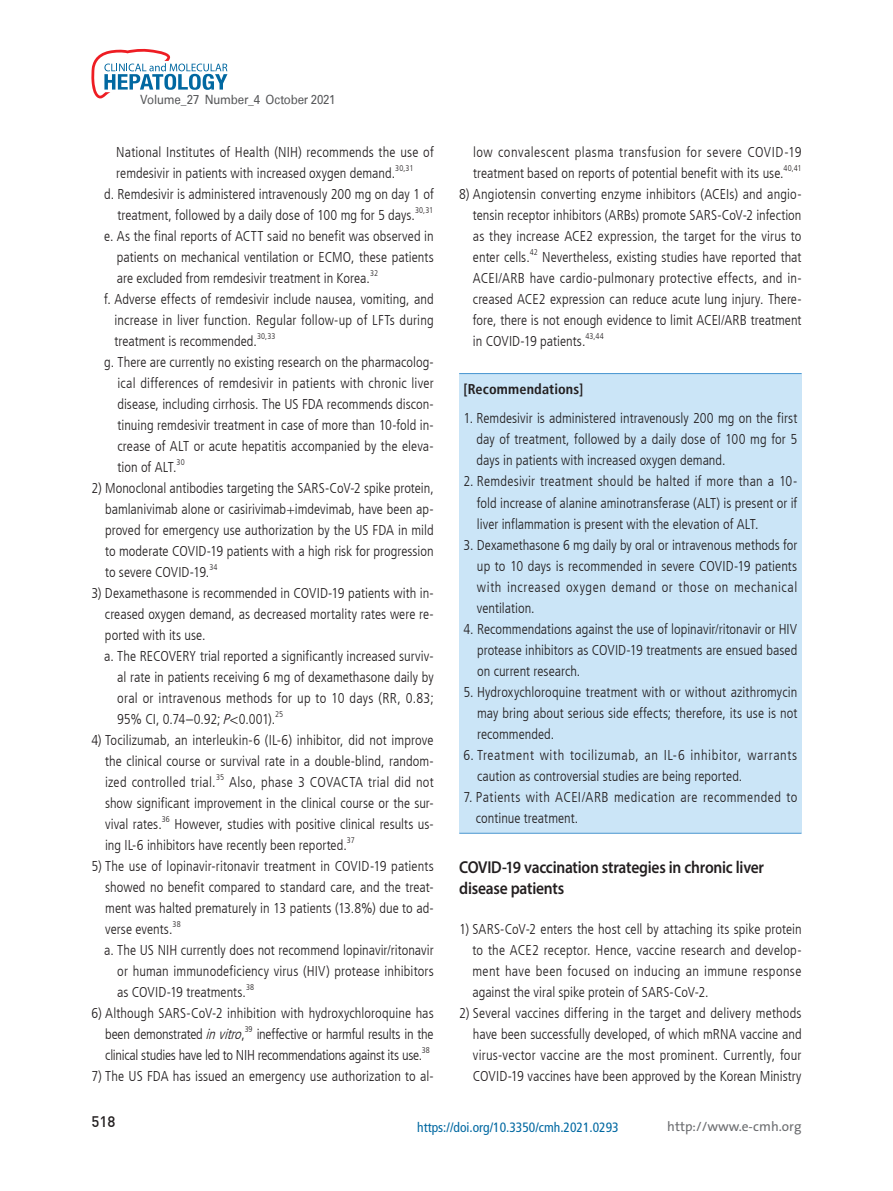
<style>
.page{position:relative;width:893px;height:1191px;background:#fff}
.page>*{position:absolute;margin:0;border:0;box-sizing:border-box;transform-origin:0 0}
.t1{font:600 17.25px/21px "Myriad Pro";letter-spacing:-.015em;color:#231f20;scale:.9 1}
.t2{font:15px "Dinmed";color:#231f20}
.t3{font:300 condensed 14.25px/21px "Frutiger LT";letter-spacing:.005em;color:#231f20;text-align:justify}
.t4{font:300 condensed 14.25px/21px "Frutiger LT";letter-spacing:-.02em;color:#231f20}
.t5{font:300 condensed 14.25px/21px "Frutiger LT";letter-spacing:.03em;color:#231f20}
.t6{font:300 condensed 14.25px "Frutiger LT";letter-spacing:-.015em;color:#231f20}
.t7{font:700 condensed 14.25px "Frutiger LT";letter-spacing:.01em;color:#231f20}
.t8{font:condensed 13.5px "Frutiger LT";color:#0168a1}
.t9{font:13.5px "The Sans";color:#6c6d70}
.t10{font:12.75px "Univers";letter-spacing:-.015em;color:#57585a;scale:.9 1}
.t11{font:300 condensed 8.25px "Frutiger LT";letter-spacing:.01em;color:#231f20}
.s1{font-style:italic}
</style>
<div class="page">
<svg style="left:91px;top:48px;width:136px;height:50px"></svg>
<div style="left:459px;top:373px;width:342px;height:460px;background:#cbe5f7"></div>
<hr style="left:459px;top:373px;width:342px;height:1px;background:#4895d0">
<hr style="left:459px;top:833px;width:342px;height:1px;background:#4895d0">
<p class="t10" style="left:140px;top:92px;width:218px">Volume_27 Number_4 October 2021</p>
<p class="t3" style="left:116px;top:141px;width:319px">National Institutes of Health (NIH) recommends the use of remdesivir in patients with increased oxygen demand.</p>
<p class="t11" style="left:395px;top:163px;width:20px">30,31</p>
<p class="t3" style="left:104px;top:183px;width:331px;text-align:center">d. Remdesivir is administered intravenously 200 mg on day 1 of treatment, followed by a daily dose of 100 mg for 5 days.</p>
<p class="t11" style="left:415px;top:205px;width:20px">30,31</p>
<p class="t3" style="left:117px;top:225px;width:318px;text-indent:-13px">e. As the final reports of ACTT said no benefit was observed in patients on mechanical ventilation or ECMO, these patients are excluded from remdesivir treatment in Korea.</p>
<p class="t11" style="left:370px;top:268px;width:9px">32</p>
<p class="t3" style="left:114px;top:288px;width:321px;text-indent:-10px">f. Adverse effects of remdesivir include nausea, vomiting, and increase in liver function. Regular follow-up of LFTs during treatment is recommended.</p>
<p class="t11" style="left:257px;top:331px;width:20px">30,33</p>
<p class="t3" style="left:118px;top:351px;width:318px;text-indent:-13px">g. There are currently no existing research on the pharmacolog&shy;ical differences of remdesivir in patients with chronic liver disease, including cirrhosis. The US FDA recommends discon&shy;tinuing remdesivir treatment in case of more than 10-fold in&shy;crease of ALT or acute hepatitis accompanied by the eleva&shy;tion of ALT.</p>
<p class="t11" style="left:177px;top:457px;width:10px">30</p>
<p class="t3" style="left:105px;top:477px;width:330px;text-indent:-14px">2) Monoclonal antibodies targeting the SARS-CoV-2 spike protein, bamlanivimab alone or casirivimab+imdevimab, have been ap&shy;proved for emergency use authorization by the US FDA in mild to moderate COVID-19 patients with a high risk for progression to severe COVID-19.</p>
<p class="t11" style="left:209px;top:562px;width:10px">34</p>
<p class="t3" style="left:91px;top:582px;width:344px">3) Dexamethasone is recommended in COVID-19 patients with in-</p>
<p class="t3" style="left:105px;top:603px;width:330px">creased oxygen demand, as decreased mortality rates were re-</p>
<p class="t3" style="left:105px;top:624px;width:102px">ported with its use.</p>
<p class="t3" style="left:104px;top:645px;width:331px">a. The RECOVERY trial reported a significantly increased surviv-</p>
<p class="t3" style="left:117px;top:666px;width:318px">al rate in patients receiving 6 mg of dexamethasone daily by</p>
<p class="t3" style="left:117px;top:687px;width:318px">oral or intravenous methods for up to 10 days (RR, 0.83;</p>
<p class="t6" style="left:117px;top:711px;width:159px">95% CI, 0.74–0.92; <span class="s1">P</span>&lt;0.001).</p>
<p class="t11" style="left:275px;top:709px;width:9px">25</p>
<p class="t3" style="left:105px;top:729px;width:330px;text-indent:-14px">4) Tocilizumab, an interleukin-6 (IL-6) inhibitor, did not improve the clinical course or survival rate in a double-blind, random&shy;ized controlled trial.</p>
<p class="t11" style="left:216px;top:772px;width:10px">35</p>
<p class="t3" style="left:105px;top:771px;width:330px;text-indent:124px">Also, phase 3 COVACTA trial did not show significant improvement in the clinical course or the sur&shy;vival rates.</p>
<p class="t11" style="left:162px;top:814px;width:10px">36</p>
<p class="t3" style="left:105px;top:813px;width:330px;text-indent:69px">However, studies with positive clinical results us&shy;ing IL-6 inhibitors have recently been reported.</p>
<p class="t11" style="left:347px;top:835px;width:9px">37</p>
<p class="t3" style="left:105px;top:855px;width:330px;text-indent:-14px">5) The use of lopinavir-ritonavir treatment in COVID-19 patients showed no benefit compared to standard care, and the treat&shy;ment was halted prematurely in 13 patients (13.8%) due to ad&shy;verse events.</p>
<p class="t11" style="left:173px;top:919px;width:10px">38</p>
<p class="t3" style="left:117px;top:939px;width:318px;text-indent:-13px">a. The US NIH currently does not recommend lopinavir/ritonavir or human immunodeficiency virus (HIV) protease inhibitors as COVID-19 treatments.</p>
<p class="t11" style="left:246px;top:982px;width:10px">38</p>
<p class="t3" style="left:105px;top:1002px;width:330px;text-indent:-14px">6) Although SARS-CoV-2 inhibition with hydroxychloroquine has been demonstrated <span class="s1">invitro</span>,</p>
<p class="t11" style="left:245px;top:1024px;width:9px">39</p>
<p class="t4" style="left:105px;top:1023px;width:330px;text-indent:151px">ineffective or harmful results in the clinical studies have led to NIH recommendations against its use.</p>
<p class="t11" style="left:422px;top:1045px;width:9px">38</p>
<p class="t3" style="left:91px;top:1065px;width:344px">7) The US FDA has issued an emergency use authorization to al-</p>
<p class="t3" style="left:473px;top:141px;width:330px">low convalescent plasma transfusion for severe COVID-19 treatment based on reports of potential benefit with its use.</p>
<p class="t11" style="left:783px;top:163px;width:20px">40,41</p>
<p class="t3" style="left:473px;top:183px;width:330px;text-indent:-14px">8) Angiotensin converting enzyme inhibitors (ACEIs) and angio&shy;tensin receptor inhibitors (ARBs) promote SARS-CoV-2 infection as they increase ACE2 expression, the target for the virus to enter cells.</p>
<p class="t11" style="left:530px;top:247px;width:9px">42</p>
<p class="t3" style="left:473px;top:246px;width:330px;text-indent:69px">Nevertheless, existing studies have reported that ACEI/ARB have cardio-pulmonary protective effects, and in&shy;creased ACE2 expression can reduce acute lung injury. There&shy;fore, there is not enough evidence to limit ACEI/ARB treatment in COVID-19 patients.</p>
<p class="t11" style="left:585px;top:331px;width:20px">43,44</p>
<p class="t7" style="left:463px;top:381px;width:121px">[Recommendations]</p>
<p class="t3" style="left:477px;top:408px;width:322px;text-indent:-13px">1. Remdesivir is administered intravenously 200 mg on the first day of treatment, followed by a daily dose of 100 mg for 5 days in patients with increased oxygen demand.</p>
<p class="t3" style="left:477px;top:471px;width:322px;text-indent:-13px">2. Remdesivir treatment should be halted if more than a 10- fold increase of alanine aminotransferase (ALT) is present or if liver inflammation is present with the elevation of ALT.</p>
<p class="t3" style="left:477px;top:534px;width:322px;text-indent:-13px">3. Dexamethasone 6 mg daily by oral or intravenous methods for up to 10 days is recommended in severe COVID-19 patients with increased oxygen demand or those on mechanical ventilation.</p>
<p class="t3" style="left:477px;top:618px;width:322px;text-indent:-14px">4. Recommendations against the use of lopinavir/ritonavir or HIV protease inhibitors as COVID-19 treatments are ensued based on current research.</p>
<p class="t3" style="left:477px;top:681px;width:322px;text-indent:-14px">5. Hydroxychloroquine treatment with or without azithromycin may bring about serious side effects; therefore, its use is not recommended.</p>
<p class="t3" style="left:477px;top:744px;width:322px;text-indent:-14px">6. Treatment with tocilizumab, an IL-6 inhibitor, warrants caution as controversial studies are being reported.</p>
<p class="t5" style="left:476px;top:786px;width:323px;text-indent:-12px">7. Patients with ACEI/ARB medication are recommended to continue treatment.</p>
<p class="t1" style="left:459px;top:856px;width:340px">COVID-19 vaccination strategies in chronic liver disease patients</p>
<p class="t3" style="left:472px;top:918px;width:331px;text-indent:-13px">1) SARS-CoV-2 enters the host cell by attaching its spike protein to the ACE2 receptor. Hence, vaccine research and develop&shy;ment have been focused on inducing an immune response against the viral spike protein of SARS-CoV-2.</p>
<p class="t3" style="left:473px;top:1002px;width:330px;text-indent:-14px">2) Several vaccines differing in the target and delivery methods have been successfully developed, of which mRNA vaccine and virus-vector vaccine are the most prominent. Currently, four COVID-19 vaccines have been approved by the Korean Ministry</p>
<p class="t2" style="left:91px;top:1112px;width:25px">518</p>
<p class="t8" style="left:417px;top:1119px;width:203px">https://doi.org/10.3350/cmh.2021.0293</p>
<p class="t9" style="left:667px;top:1115px;width:136px">http://www.e-cmh.org</p>
</div>
